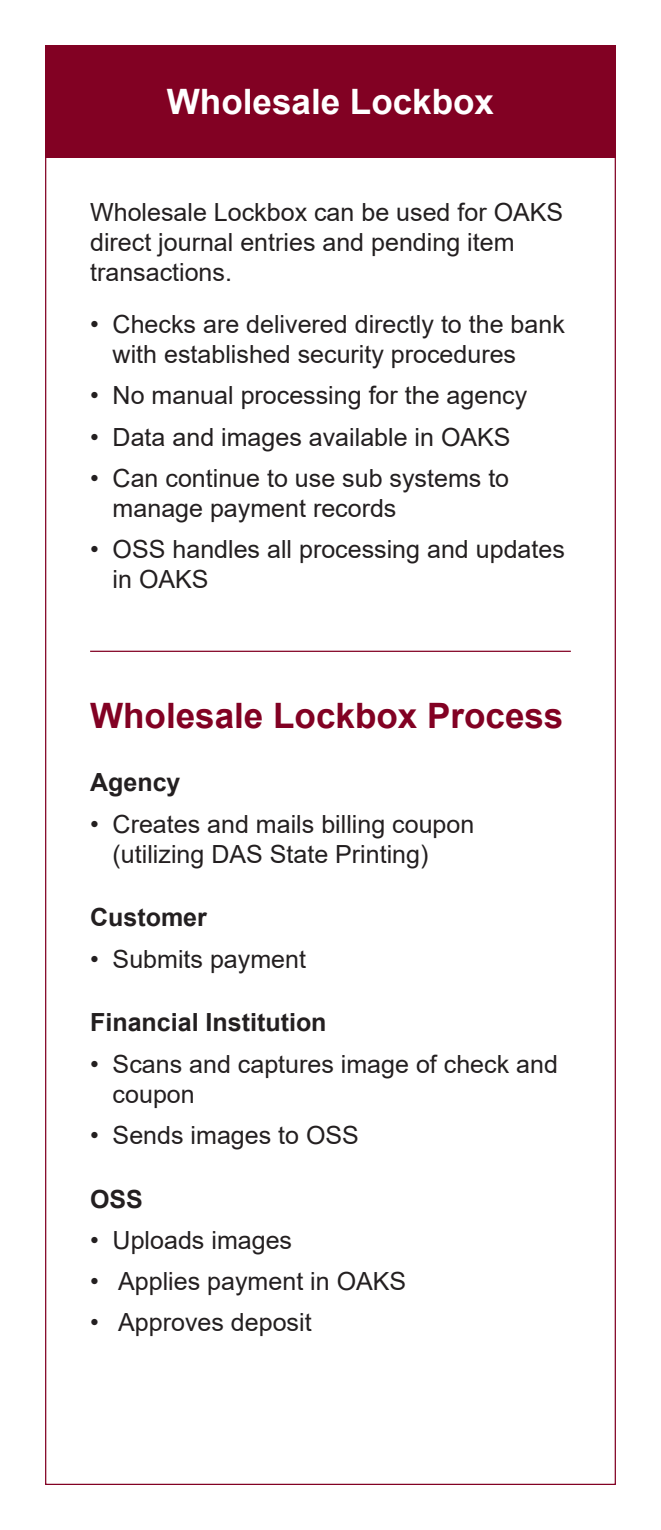
<style>
.page{position:relative;width:661px;height:1530px;background:#fff}
.page>*{position:absolute;margin:0;border:0;box-sizing:border-box;transform-origin:0 0}
.Heading{font:700 35px "Arial";color:#820123}
.Centered_White_Headi{font:700 35px "Arial";color:#fff}
.Content{font:25px/30px "Arial";color:#231f20}
.Process_Heading{font:700 25px "Arial";color:#231f20}
</style>
<div class="page">
<div style="left:45px;top:45px;width:570px;height:112px;background:#820123"></div>
<hr style="left:90px;top:651px;width:480px;height:1px;background:#820123">
<p class="Centered_White_Headi" style="left:167px;top:77px;width:328px">Wholesale Lockbox</p>
<p class="Content" style="left:90px;top:197px;width:474px">Wholesale Lockbox can be used for OAKS direct journal entries and pending item transactions.</p>
<p class="Content" style="left:112px;top:309px;width:453px;text-indent:-22px">• Checks are delivered directly to the bank with established security procedures</p>
<p class="Content" style="left:90px;top:380px;width:438px">• No manual processing for the agency</p>
<p class="Content" style="left:90px;top:422px;width:421px">• Data and images available in OAKS</p>
<p class="Content" style="left:112px;top:463px;width:398px;text-indent:-22px">• Can continue to use sub systems to manage payment records</p>
<p class="Content" style="left:112px;top:534px;width:453px;text-indent:-22px">• OSS handles all processing and updates in OAKS</p>
<p class="Heading" style="left:90px;top:691px;width:474px">Wholesale Lockbox Process</p>
<p class="Process_Heading" style="left:90px;top:765px;width:92px">Agency</p>
<p class="Content" style="left:112px;top:809px;width:363px;text-indent:-22px">• Creates and mails billing coupon (utilizing DAS State Printing)</p>
<p class="Process_Heading" style="left:90px;top:900px;width:118px">Customer</p>
<p class="Content" style="left:90px;top:944px;width:217px">• Submits payment</p>
<p class="Process_Heading" style="left:90px;top:1005px;width:238px">Financial Institution</p>
<p class="Content" style="left:112px;top:1049px;width:446px;text-indent:-22px">• Scans and captures image of check and coupon</p>
<p class="Content" style="left:90px;top:1120px;width:270px">• Sends images to OSS</p>
<p class="Process_Heading" style="left:90px;top:1181px;width:54px">OSS</p>
<p class="Content" style="left:90px;top:1225px;width:203px">• Uploads images</p>
<p class="Content" style="left:90px;top:1266px;width:317px">• Applies payment in OAKS</p>
<p class="Content" style="left:90px;top:1307px;width:223px">• Approves deposit</p>
</div>
